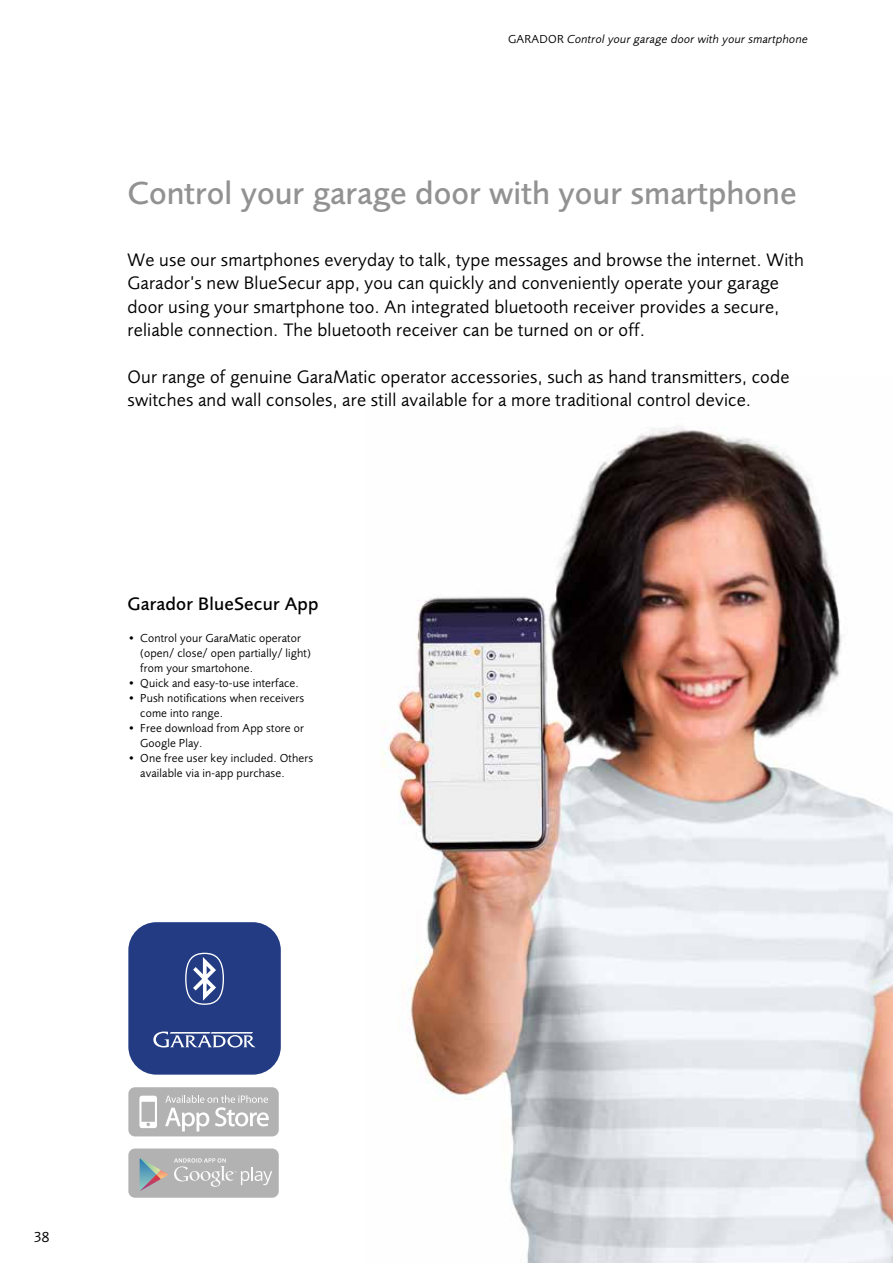
<style>
.page{position:relative;width:893px;height:1263px;background:#fff}
.page>*{position:absolute;margin:0;border:0;box-sizing:border-box;transform-origin:0 0}
.t1{font:500 33px "Foundry Sans";color:#929292}
.t2{font:18.75px/23.4px "Foundry Sans";letter-spacing:.01em;color:#000}
.t3{font:500 18.75px "Foundry Sans";letter-spacing:.01em;color:#000}
.t4{font:15px "Foundry Sans";color:#000}
.t5{font:12px/15px "Foundry Sans";letter-spacing:.01em;color:#000}
.t6{font:italic 12px "Foundry Sans";letter-spacing:.02em;color:#000}
.s1{font-style:normal}
</style>
<div class="page">
<img style="left:381px;top:426px;width:512px;height:837px">
<div style="left:128px;top:1087px;width:151px;height:49px;background:#b3b2b2;border-radius:7px"></div>
<svg style="left:139px;top:1096px;width:18px;height:32px"></svg>
<svg style="left:165px;top:1095px;width:104px;height:36px"></svg>
<div style="left:128px;top:1148px;width:151px;height:50px;background:#b3b2b2;border-radius:7px"></div>
<svg style="left:140px;top:1158px;width:28px;height:33px"></svg>
<svg style="left:174px;top:1158px;width:98px;height:29px"></svg>
<div style="left:128px;top:922px;width:153px;height:152px;background:#223b82;border-radius:28px"></div>
<div style="left:185px;top:953px;width:39px;height:52px;border:1px solid #fff;border-radius:50%"></div>
<svg style="left:193px;top:957px;width:23px;height:44px"></svg>
<svg style="left:153px;top:1031px;width:102px;height:16px"></svg>
<p class="t6" style="left:508px;top:32px;width:301px"><span class="s1">GARADOR</span> Control your garage door with your smartphone</p>
<h1 class="t1" style="left:128px;top:174px;width:671px">Control your garage door with your smartphone</h1>
<p class="t2" style="left:128px;top:248px;width:678px">We use our smartphones everyday to talk, type messages and browse the internet. With Garador’s new BlueSecur app, you can quickly and conveniently operate your garage door using your smartphone too. An integrated bluetooth receiver provides a secure, reliable connection. The bluetooth receiver can be turned on or off.</p>
<p class="t2" style="left:128px;top:365px;width:663px">Our range of genuine GaraMatic operator accessories, such as hand transmitters, code switches and wall consoles, are still available for a more traditional control device.</p>
<p class="t3" style="left:128px;top:593px;width:193px">Garador BlueSecur App</p>
<p class="t5" style="left:140px;top:631px;width:172px;text-indent:-13px">• Control your GaraMatic operator (open/ close/ open partially/ light) from your smartohone.</p>
<p class="t5" style="left:128px;top:676px;width:173px">• Quick and easy-to-use interface.</p>
<p class="t5" style="left:140px;top:691px;width:165px;text-indent:-13px">• Push notifications when receivers come into range.</p>
<p class="t5" style="left:140px;top:721px;width:165px;text-indent:-13px">• Free download from App store or<br>Google Play.</p>
<p class="t5" style="left:140px;top:751px;width:174px;text-indent:-13px">• One free user key included. Others available via in-app purchase.</p>
<p class="t4" style="left:34px;top:1228px;width:17px">38</p>
</div>
